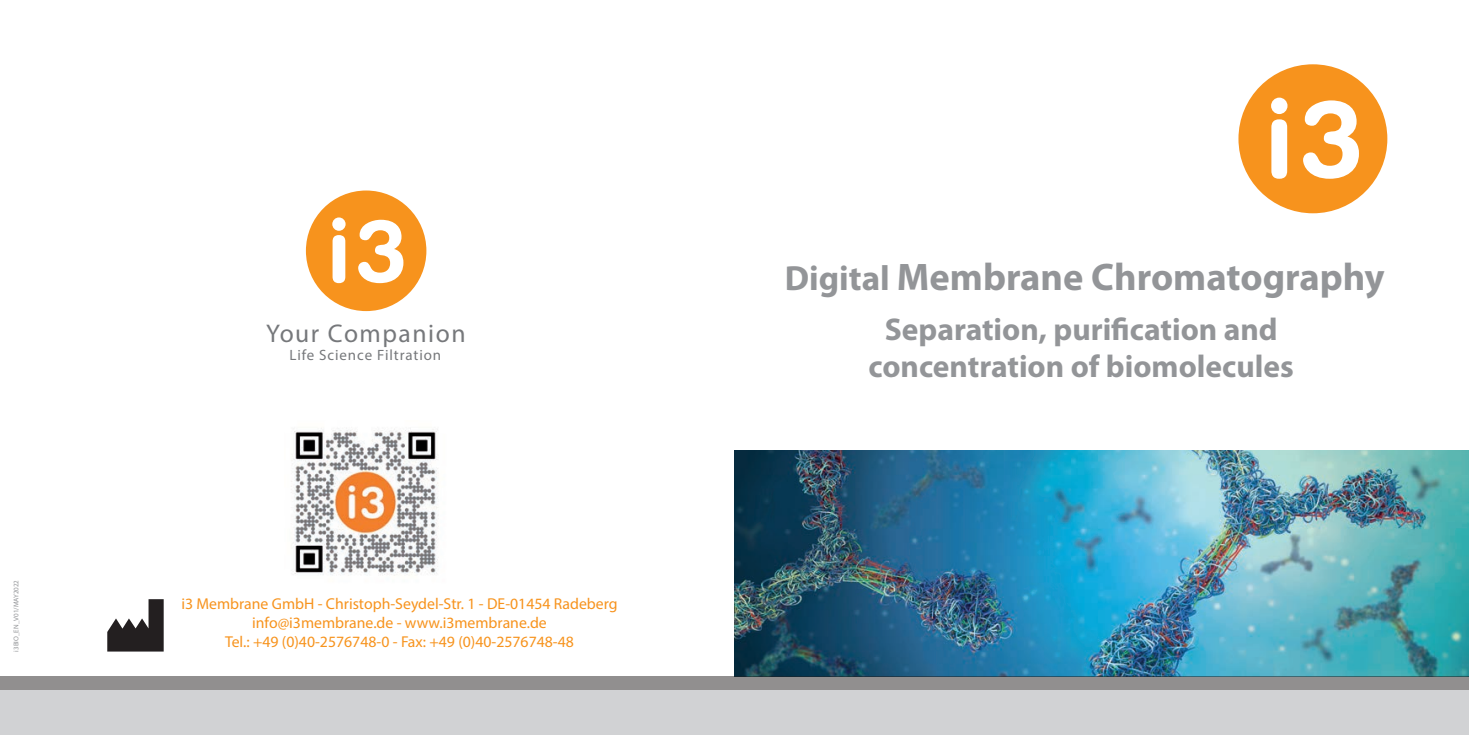
<style>
.page{position:relative;width:1469px;height:735px;background:#fff}
.page>*{position:absolute;margin:0;border:0;box-sizing:border-box;transform-origin:0 0}
.t1{font:700 38.5px "Myriad Pro";color:#939598}
.t2{font:700 31.5px/37.8px "Myriad Pro";color:#939598;text-align:center}
.t3{font:25.55px "Myriad Pro";letter-spacing:.06em;color:#76787b}
.t4{font:15.75px/18.9px "Myriad Pro";color:#f7931d;text-align:center}
.t5{font:14.88px "Myriad Pro";letter-spacing:.06em;color:#76787b}
.t6{font:7px "Myriad Pro";color:#939598}
.s1{font-size:35px}
</style>
<div class="page">
<div style="left:1238px;top:64px;width:149px;height:149px;background:#f7931d;border-radius:50%"></div>
<svg style="left:1271px;top:98px;width:16px;height:81px"></svg>
<svg style="left:1303px;top:100px;width:55px;height:79px"></svg>
<div style="left:306px;top:190px;width:120px;height:121px;background:#f7931d;border-radius:50%"></div>
<svg style="left:332px;top:217px;width:13px;height:66px"></svg>
<svg style="left:358px;top:220px;width:45px;height:63px"></svg>
<svg style="left:107px;top:599px;width:57px;height:52px"></svg>
<img style="left:734px;top:450px;width:734px;height:226px">
<img style="left:291px;top:428px;width:147px;height:148px">
<div style="left:0;top:690px;width:1468px;height:44px;background:#d1d2d4"></div>
<div style="left:0;top:676px;width:1468px;height:13px;background:#918f8f"></div>
<p class="t6" style="left:12px;top:651px;width:73px;rotate:-90deg">i3BIO_EN_V01/MAY2022</p>
<h3 class="t3" style="left:266px;top:317px;width:201px">Your Companion</h3>
<p class="t5" style="left:289px;top:345px;width:153px">Life Science Filtration</p>
<p class="t4" style="left:181px;top:594px;width:438px">i3 Membrane GmbH - Christoph-Seydel-Str. 1 - DE-01454 Radeberg info@i3membrane.de - www.i3membrane.de<br>Tel.: +49 (0)40-2576748-0 - Fax: +49 (0)40-2576748-48</p>
<h1 class="t1" style="left:784px;top:252px;width:601px"><span class="s1">Digital</span> Membrane Chromatography</h1>
<h2 class="t2" style="left:868px;top:309px;width:427px">Separation, purification and concentration of biomolecules</h2>
</div>
